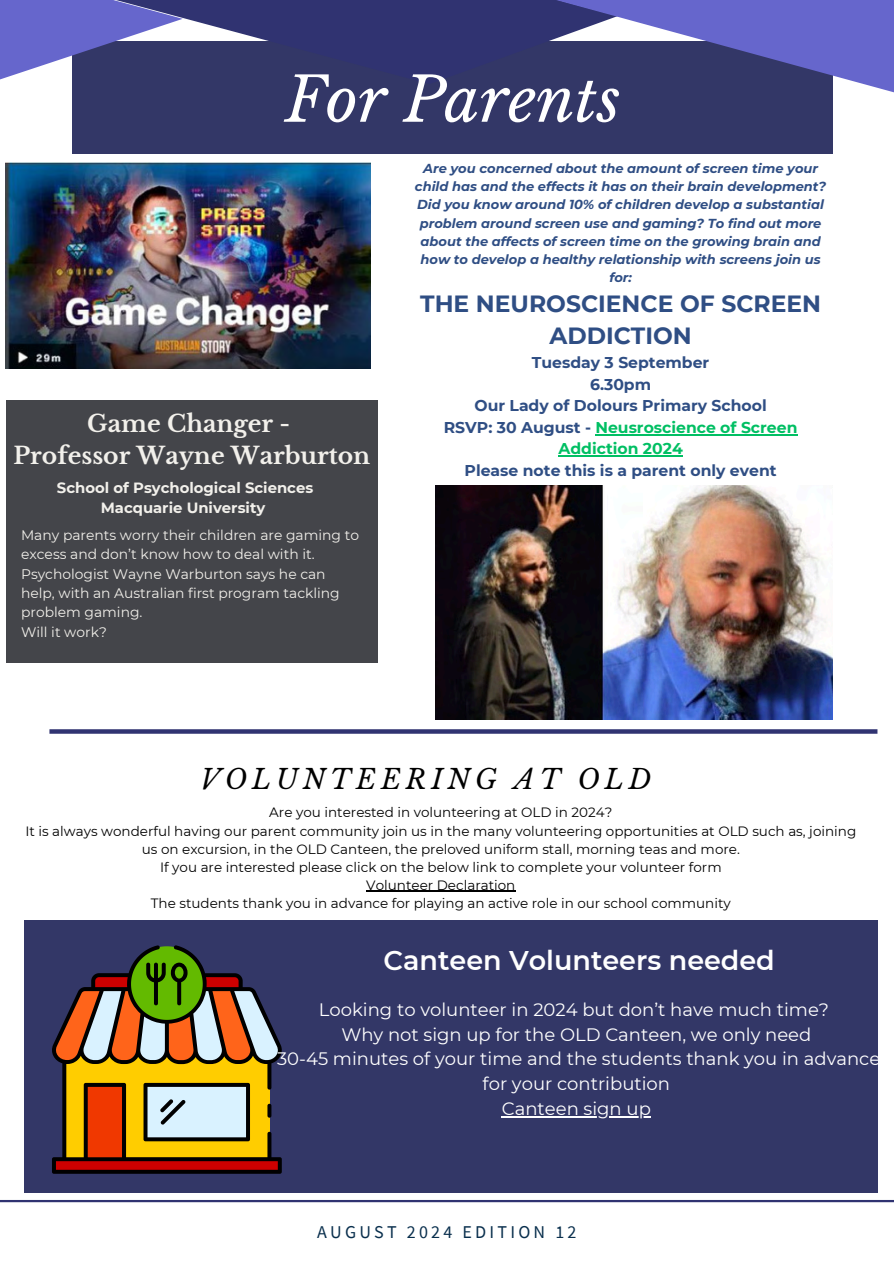
<style>
.page{position:relative;width:894px;height:1264px;background:#fff}
.page>*{position:absolute;margin:0;border:0;box-sizing:border-box;transform-origin:0 0}
.t1{font:italic 61.5px "Libre Baskerville";color:#fff}
.t2{font:600 27px "Montserrat";color:#fff}
.t3{font:italic 27px "Libre Baskerville";letter-spacing:.18em;color:#000}
.t4{font:700 23.4px/32.5px "Libre Baskerville";color:#f2f0eb;text-align:center}
.t5{font:700 23.4px/32.5px "Montserrat";color:#2f4e84;text-align:center}
.t6{font:18px/24.8px "Montserrat";color:#fff;text-align:center}
.t7{font:18px "Source Sans Pro";letter-spacing:.18em;color:#092f4d}
.t8{font:700 15.6px "Montserrat";color:#2f4e84}
.t9{font:700 15.6px/21.5px "Montserrat";color:#00bf63;text-align:center}
.t10{font:700 14.85px/20.1px "Montserrat";color:#f2f0eb;text-align:center}
.t11{font:13.8px/19.4px "Montserrat";color:#f2f0eb}
.t12{font:13.5px/18px "Montserrat";color:#000;text-align:center}
.t13{font:italic 700 13.05px/18.1px "Montserrat";color:#2f4e84;text-align:center}
.s1{color:#2f4e84}
</style>
<div class="page">
<div style="left:73px;top:41px;width:759px;height:113px;background:#333767"></div>
<svg style="left:183px;top:0;width:246px;height:41px;background:#44477f"></svg>
<svg style="left:429px;top:0;width:464px;height:126px"></svg>
<svg style="left:0;top:0;width:183px;height:134px"></svg>
<hr style="left:0;top:1199px;width:893px;height:3px;background:#303371">
<div style="left:24px;top:919px;width:853px;height:273px;background:#333767"></div>
<svg style="left:52px;top:945px;width:230px;height:228px;background:#b5720c"></svg>
<svg style="left:52px;top:946px;width:230px;height:116px"></svg>
<svg style="left:143px;top:1082px;width:107px;height:59px;background:#a9bbc1"></svg>
<svg style="left:49px;top:729px;width:828px;height:4px;background:#3c3f79"></svg>
<hr style="left:501px;top:1115px;width:149px;height:2px;background:#fff">
<hr style="left:366px;top:890px;width:149px;height:1px;background:#000">
<div style="left:6px;top:400px;width:371px;height:262px;background:#44454a"></div>
<img style="left:6px;top:162px;width:364px;height:206px">
<img style="left:435px;top:485px;width:397px;height:234px">
<hr style="left:595px;top:434px;width:202px;height:1px;background:#00bf63">
<hr style="left:558px;top:455px;width:124px;height:1px;background:#00bf63">
<p class="t1" style="left:285px;top:62px;width:337px">For Parents</p>
<p class="t4" style="left:13px;top:407px;width:358px">Game Changer -<br>Professor Wayne Warburton</p>
<h6 class="t10" style="left:57px;top:477px;width:258px">School of Psychological Sciences<br>Macquarie University</h6>
<p class="t11" style="left:21px;top:525px;width:339px">Many parents worry their children are gaming to excess and don’t know how to deal with it.<br>Psychologist Wayne Warburton says he can help, with an Australian first program tackling problem gaming.</p>
<h2 class="t11" style="left:21px;top:622px;width:87px">Will it work?</h2>
<p class="t13" style="left:415px;top:159px;width:412px">Are you concerned about the amount of screen time your child has and the effects it has on their brain development?<br>Did you know around 10% of children develop a substantial problem around screen use and gaming? To find out more about the affects of screen time on the growing brain and how to develop a healthy relationship with screens join us for:</p>
<p class="t5" style="left:420px;top:287px;width:402px">THE NEUROSCIENCE OF SCREEN<br>ADDICTION</p>
<p class="t8" style="left:531px;top:353px;width:179px">Tuesday 3 September</p>
<p class="t8" style="left:590px;top:374px;width:63px">6.30pm</p>
<p class="t8" style="left:474px;top:396px;width:293px">Our Lady of Dolours Primary School</p>
<p class="t9" style="left:443px;top:416px;width:355px"><span class="s1">RSVP: 30 August -</span> Neusroscience of Screen<br>Addiction 2024</p>
<h3 class="t8" style="left:464px;top:460px;width:313px">Please note this is a parent only event</h3>
<p class="t3" style="left:200px;top:763px;width:452px">VOLUNTEERING AT OLD</p>
<p class="t12" style="left:269px;top:803px;width:344px">Are you interested in volunteering at OLD in 2024?</p>
<p class="t12" style="left:25px;top:821px;width:832px">It is always wonderful having our parent community join us in the many volunteering opportunities at OLD such as, joining us on excursion, in the OLD Canteen, the preloved uniform stall, morning teas and more.</p>
<p class="t12" style="left:160px;top:857px;width:563px">If you are interested please click on the below link to complete your volunteer form</p>
<p class="t12" style="left:366px;top:875px;width:151px">Volunteer Declaration</p>
<p class="t12" style="left:151px;top:893px;width:581px">The students thank you in advance for playing an active role in our school community</p>
<h1 class="t2" style="left:383px;top:943px;width:392px">Canteen Volunteers needed</h1>
<p class="t6" style="left:277px;top:996px;width:604px">Looking to volunteer in 2024 but don’t have much time?<br>Why not sign up for the OLD Canteen, we only need<br>30-45 minutes of your time and the students thank you in advance for your contribution</p>
<h4 class="t6" style="left:501px;top:1095px;width:150px">Canteen sign up</h4>
<p class="t7" style="left:317px;top:1220px;width:261px">AUGUST 2024 EDITION 12</p>
</div>
